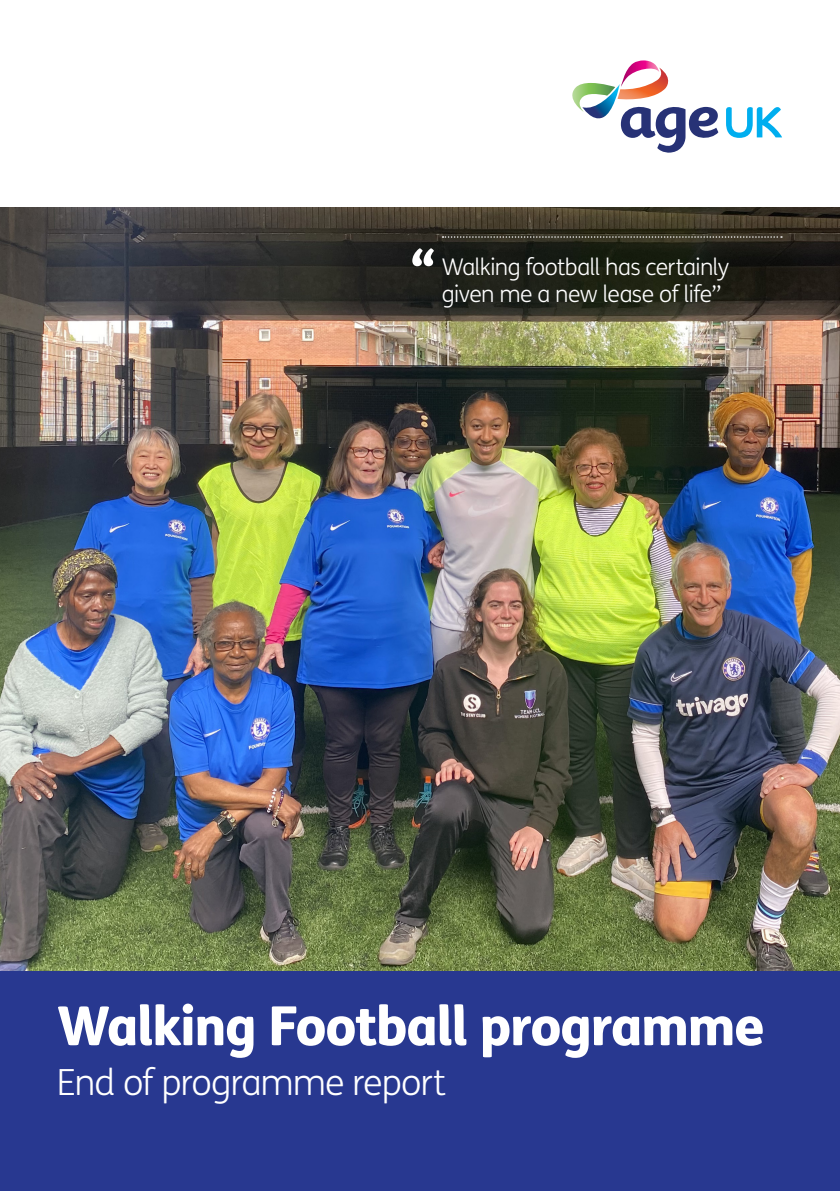
<style>
.page{position:relative;width:840px;height:1191px;background:#fff}
.page>*{position:absolute;margin:0;border:0;box-sizing:border-box;transform-origin:0 0}
.t1{font:800 54px "FS Me";letter-spacing:-.03em;color:#fff}
.Body_copy{font:800 50px "FS Me";color:#fff}
.t2{font:300 36px "FS Me";letter-spacing:-.03em;color:#fff}
.Body_copy-2{font:300 23px/27px "FS Me";letter-spacing:-.025em;color:#fff}
</style>
<div class="page">
<img style="left:0;top:207px;width:839px;height:764px">
<div style="left:0;top:971px;width:839px;height:220px;background:#283890"></div>
<svg style="left:572px;top:60px;width:210px;height:93px"></svg>
<svg style="left:442px;top:236px;width:339px;height:2px"></svg>
<p class="Body_copy" style="left:410px;top:228px;width:27px">“</p>
<p class="Body_copy-2" style="left:441px;top:253px;width:289px">Walking football has certainly given me a new lease of life”</p>
<p class="t1" style="left:57px;top:983px;width:709px">Walking Football programme</p>
<p class="t2" style="left:57px;top:1058px;width:390px">End of programme report</p>
</div>
